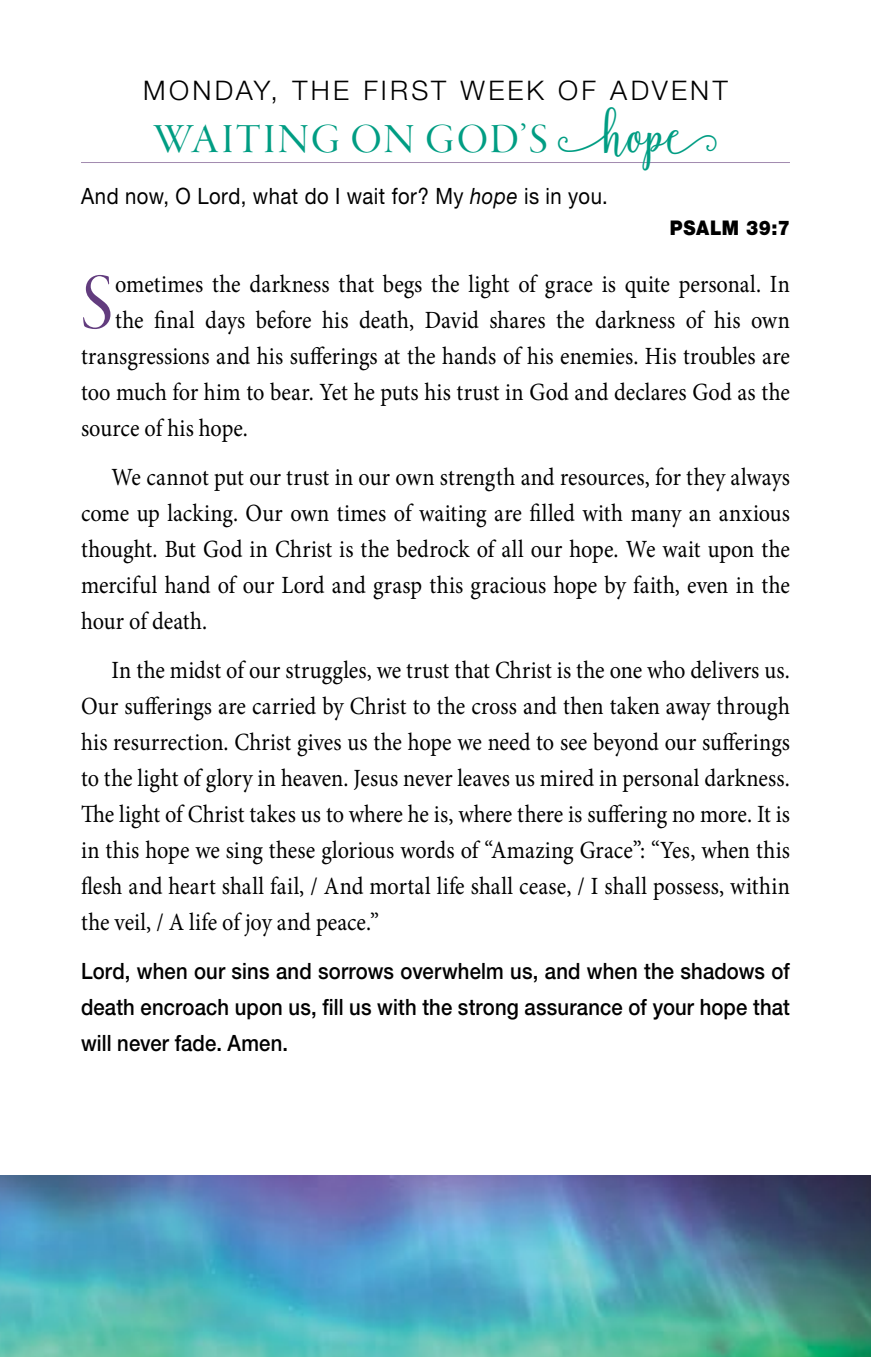
<style>
.page{position:relative;width:871px;height:1357px;background:#fff}
.page>*{position:absolute;margin:0;border:0;box-sizing:border-box;transform-origin:0 0}
.t1{font:81.67px "Garamond Premr Pro Disp";color:#623c7e;scale:.9 1}
.t2{font:42.75px "Garamond Premr Pro Disp";letter-spacing:.05em;color:#009d83}
.t3{font:300 27px "Helvetica Neue LT Std";letter-spacing:.12em;color:#000}
.t4{font:24.75px/36px "Minion Pro";letter-spacing:.005em;color:#000;text-align:justify;scale:.9 1}
.t5{font:500 22.5px/36px "Helvetica Neue LT Std";letter-spacing:.005em;color:#000;text-align:justify;scale:.9 1}
.t6{font:22.5px "Helvetica Neue LT Std";letter-spacing:.025em;color:#000;scale:.9 1}
.t7{font:900 20.25px "Helvetica Neue LT Std";letter-spacing:.035em;color:#000;scale:.9 1}
.s1{font-family:"Ardista Script";font-size:49.5px}
.s2{font-style:italic}
</style>
<div class="page">
<img style="left:0;top:1176px;width:871px;height:181px">
<hr style="left:81px;top:162px;width:709px;height:1px;background:#a28baf">
<p class="t3" style="left:143px;top:74px;width:586px">MONDAY, THE FIRST WEEK OF ADVENT</p>
<h2 class="t2" style="left:154px;top:116px;width:566px">WAITING ON GOD’S <span class="s1">hope</span></h2>
<p class="t6" style="left:81px;top:182px;width:587px">And now, O Lord, what do I wait for? My <span class="s2">hope</span> is in you.</p>
<p class="t7" style="left:670px;top:216px;width:135px">PSALM 39:7</p>
<h1 class="t1" style="left:81px;top:258px;width:37px">S</h1>
<p class="t4" style="left:115px;top:266px;width:751px">ometimes the darkness that begs the light of grace is quite personal. In</p>
<p class="t4" style="left:115px;top:302px;width:751px">the final days before his death, David shares the darkness of his own</p>
<p class="t4" style="left:81px;top:338px;width:789px">transgressions and his sufferings at the hands of his enemies. His troubles are</p>
<p class="t4" style="left:81px;top:374px;width:789px">too much for him to bear. Yet he puts his trust in God and declares God as the</p>
<p class="t4" style="left:81px;top:410px;width:187px">source of his hope.</p>
<p class="t4" style="left:81px;top:459px;width:789px;text-indent:30px">We cannot put our trust in our own strength and resources, for they always come up lacking. Our own times of waiting are filled with many an anxious thought. But God in Christ is the bedrock of all our hope. We wait upon the merciful hand of our Lord and grasp this gracious hope by faith, even in the hour of death.</p>
<p class="t4" style="left:81px;top:652px;width:789px;text-indent:30px">In the midst of our struggles, we trust that Christ is the one who delivers us.<br>Our sufferings are carried by Christ to the cross and then taken away through his resurrection. Christ gives us the hope we need to see beyond our sufferings to the light of glory in heaven. Jesus never leaves us mired in personal darkness.<br>The light of Christ takes us to where he is, where there is suffering no more. It is in this hope we sing these glorious words of “Amazing Grace”: “Yes, when this flesh and heart shall fail, / And mortal life shall cease, / I shall possess, within the veil, / A life of joy and peace.”</p>
<p class="t5" style="left:81px;top:952px;width:789px">Lord, when our sins and sorrows overwhelm us, and when the shadows of death encroach upon us, fill us with the strong assurance of your hope that will never fade. Amen.</p>
</div>
